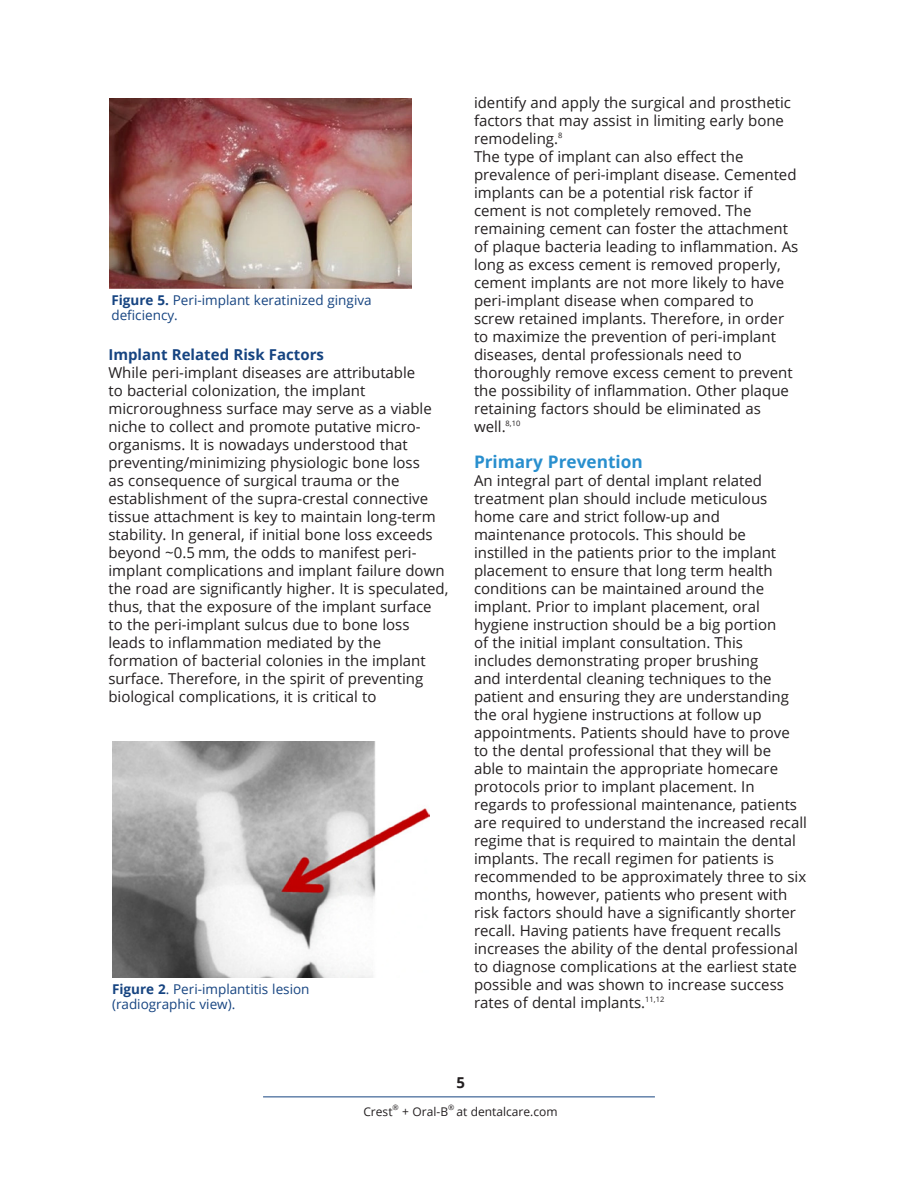
<style>
.page{position:relative;width:918px;height:1188px;background:#fff}
.page>*{position:absolute;margin:0;border:0;box-sizing:border-box;transform-origin:0 0}
.Main_Body{font:700 17.25px "Open Sans";color:#298fce}
.Main_Body-2{font:15px/18px "Open Sans";color:#231f20}
.Main_Body-3{font:700 15px "Open Sans";color:#164481}
.t1{font:700 15px "Open Sans";color:#231f20}
.Figure{font:13.5px/15px "Open Sans";color:#164481}
.t2{font:12px "Open Sans";color:#231f20}
.t3{font:7.5px "Open Sans";color:#231f20}
.s1{font-weight:700}
</style>
<div class="page">
<hr style="left:263px;top:1096px;width:392px;height:1px;background:#164481">
<img style="left:110px;top:99px;width:302px;height:190px">
<img style="left:112px;top:742px;width:318px;height:235px">
<p class="Figure" style="left:111px;top:292px;width:262px"><span class="s1">Figure 5.</span> Peri-implant keratinized gingiva deficiency.</p>
<p class="Main_Body-3" style="left:108px;top:344px;width:217px">Implant Related Risk Factors</p>
<p class="Main_Body-2" style="left:108px;top:363px;width:341px">While peri-implant diseases are attributable<br>to bacterial colonization, the implant microroughness surface may serve as a viable niche to collect and promote putative micro&shy;organisms. It is nowadays understood that preventing/minimizing physiologic bone loss<br>as consequence of surgical trauma or the establishment of the supra-crestal connective tissue attachment is key to maintain long-term stability. In general, if initial bone loss exceeds beyond ~0.5 mm, the odds to manifest peri&shy;implant complications and implant failure down the road are significantly higher. It is speculated, thus, that the exposure of the implant surface to the peri-implant sulcus due to bone loss leads to inflammation mediated by the formation of bacterial colonies in the implant surface. Therefore, in the spirit of preventing biological complications, it is critical to</p>
<p class="Figure" style="left:112px;top:982px;width:199px"><span class="s1">Figure 2</span>. Peri-implantitis lesion (radiographic view).</p>
<p class="Main_Body-2" style="left:474px;top:93px;width:318px">identify and apply the surgical and prosthetic factors that may assist in limiting early bone remodeling.<sup>8</sup></p>
<p class="Main_Body-2" style="left:474px;top:147px;width:326px">The type of implant can also effect the prevalence of peri-implant disease. Cemented implants can be a potential risk factor if cement is not completely removed. The remaining cement can foster the attachment of plaque bacteria leading to inflammation. As long as excess cement is removed properly, cement implants are not more likely to have peri-implant disease when compared to<br>screw retained implants. Therefore, in order to maximize the prevention of peri-implant diseases, dental professionals need to thoroughly remove excess cement to prevent the possibility of inflammation. Other plaque retaining factors should be eliminated as well.<sup>8,10</sup></p>
<p class="Main_Body" style="left:474px;top:450px;width:170px">Primary Prevention</p>
<p class="Main_Body-2" style="left:474px;top:471px;width:335px">An integral part of dental implant related treatment plan should include meticulous home care and strict follow-up and maintenance protocols. This should be<br>instilled in the patients prior to the implant placement to ensure that long term health conditions can be maintained around the implant. Prior to implant placement, oral hygiene instruction should be a big portion<br>of the initial implant consultation. This<br>includes demonstrating proper brushing<br>and interdental cleaning techniques to the patient and ensuring they are understanding the oral hygiene instructions at follow up appointments. Patients should have to prove to the dental professional that they will be<br>able to maintain the appropriate homecare protocols prior to implant placement. In regards to professional maintenance, patients are required to understand the increased recall regime that is required to maintain the dental implants. The recall regimen for patients is recommended to be approximately three to six months, however, patients who present with risk factors should have a significantly shorter recall. Having patients have frequent recalls increases the ability of the dental professional to diagnose complications at the earliest state possible and was shown to increase success rates of dental implants.<sup>11,12</sup></p>
<p class="t1" style="left:456px;top:1072px;width:10px">5</p>
<p class="t2" style="left:363px;top:1103px;width:31px">Crest</p>
<p class="t3" style="left:393px;top:1102px;width:8px">®</p>
<p class="t2" style="left:402px;top:1103px;width:47px">+ Oral-B</p>
<p class="t3" style="left:448px;top:1102px;width:8px">®</p>
<p class="t2" style="left:457px;top:1103px;width:103px">at dentalcare.com</p>
</div>
